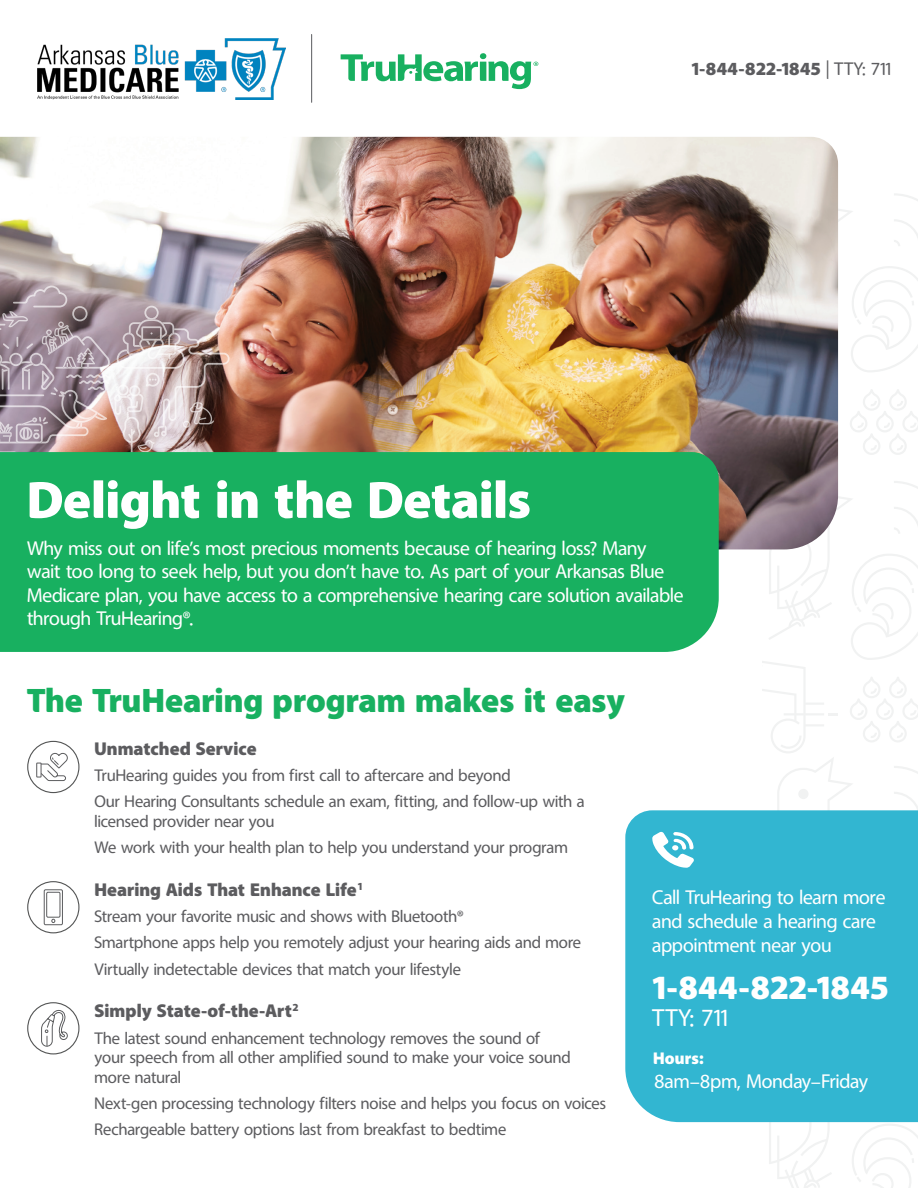
<style>
.page{position:relative;width:918px;height:1188px;background:#fff}
.page>*{position:absolute;margin:0;border:0;box-sizing:border-box;transform-origin:0 0}
.PullQuote{font:900 51px "Tru Hearing Rounded";color:#fff}
.PullQuote-2{font:900 33px "Tru Hearing Rounded";color:#18b060}
.PullQuote-3{font:900 33px "Tru Hearing Rounded";letter-spacing:-.02em;color:#fff}
.PullQuote-4{font:24px "Tru Hearing Rounded";letter-spacing:.005em;color:#fff}
.PullQuote-5{font:19.5px/23.4px "Tru Hearing Rounded";color:#fff}
.PullQuote-6{font:900 18px "Tru Hearing Rounded";color:#5c5c5f}
.PullQuote-7{font:16.5px/19.5px "Tru Hearing Rounded";letter-spacing:.005em;color:#5c5c5f}
.PullQuote-8{font:900 16.5px "Tru Hearing Rounded";letter-spacing:.01em;color:#fff}
.s1{font-weight:400}
</style>
<div class="page">
<svg style="left:763px;top:194px;width:155px;height:994px"></svg>
<img style="left:0;top:137px;width:838px;height:412px">
<svg style="left:341px;top:53px;width:197px;height:36px"></svg>
<img style="left:0;top:286px;width:230px;height:166px">
<div style="left:0;top:452px;width:719px;height:200px;background:#18b060"></div>
<hr style="left:311px;top:35px;width:1px;height:67px;background:#6c6d70">
<div style="left:625px;top:810px;width:293px;height:312px;background:#32b6d1"></div>
<div style="left:27px;top:741px;width:52px;height:52px;border:1px solid #545555;border-radius:50%"></div>
<svg style="left:36px;top:752px;width:32px;height:29px"></svg>
<hr style="left:37px;top:763px;width:4px;height:14px;background:#fff">
<div style="left:36px;top:763px;width:6px;height:14px;border:1px solid #5c5d5f"></div>
<div style="left:27px;top:881px;width:52px;height:52px;border:1px solid #545555;border-radius:50%"></div>
<svg style="left:43px;top:889px;width:20px;height:37px"></svg>
<div style="left:27px;top:1002px;width:52px;height:52px;border:1px solid #545555;border-radius:50%"></div>
<svg style="left:41px;top:1010px;width:27px;height:37px"></svg>
<svg style="left:652px;top:831px;width:42px;height:37px"></svg>
<img style="left:38px;top:39px;width:247px;height:61px">
<p class="PullQuote-6" style="left:691px;top:59px;width:201px">1-844-822-1845 <span class="s1">| TTY: 711</span></p>
<p class="PullQuote" style="left:27px;top:470px;width:505px">Delight in the Details</p>
<p class="PullQuote-5" style="left:27px;top:537px;width:658px">Why miss out on life’s most precious moments because of hearing loss? Many wait too long to seek help, but you don’t have to. As part of your Arkansas Blue Medicare plan, you have access to a comprehensive hearing care solution available through TruHearing®.</p>
<p class="PullQuote-2" style="left:27px;top:681px;width:600px">The TruHearing program makes it easy</p>
<p class="PullQuote-6" style="left:94px;top:738px;width:164px">Unmatched Service</p>
<p class="PullQuote-7" style="left:94px;top:766px;width:418px">TruHearing guides you from first call to aftercare and beyond</p>
<p class="PullQuote-7" style="left:94px;top:792px;width:491px">Our Hearing Consultants schedule an exam, fitting, and follow-up with a licensed provider near you</p>
<p class="PullQuote-7" style="left:94px;top:838px;width:475px">We work with your health plan to help you understand your program</p>
<p class="PullQuote-6" style="left:94px;top:879px;width:269px">Hearing Aids That Enhance Life<sup>1</sup></p>
<p class="PullQuote-7" style="left:94px;top:907px;width:371px">Stream your favorite music and shows with Bluetooth®</p>
<p class="PullQuote-7" style="left:94px;top:933px;width:488px">Smartphone apps help you remotely adjust your hearing aids and more</p>
<p class="PullQuote-7" style="left:94px;top:960px;width:368px">Virtually indetectable devices that match your lifestyle</p>
<p class="PullQuote-6" style="left:94px;top:1000px;width:206px">Simply State-of-the-Art<sup>2</sup></p>
<p class="PullQuote-7" style="left:94px;top:1029px;width:478px">The latest sound enhancement technology removes the sound of your speech from all other amplified sound to make your voice sound more natural</p>
<p class="PullQuote-7" style="left:94px;top:1094px;width:513px">Next-gen processing technology filters noise and helps you focus on voices</p>
<p class="PullQuote-7" style="left:94px;top:1120px;width:413px">Rechargeable battery options last from breakfast to bedtime</p>
<p class="PullQuote-5" style="left:652px;top:886px;width:235px;line-height:24px">Call TruHearing to learn more and schedule a hearing care appointment near you</p>
<p class="PullQuote-3" style="left:652px;top:968px;width:238px">1-844-822-1845</p>
<p class="PullQuote-4" style="left:652px;top:1004px;width:77px">TTY: 711</p>
<p class="PullQuote-8" style="left:653px;top:1048px;width:52px">Hours:</p>
<p class="PullQuote-5" style="left:654px;top:1070px;width:216px">8am–8pm, Monday–Friday</p>
</div>
